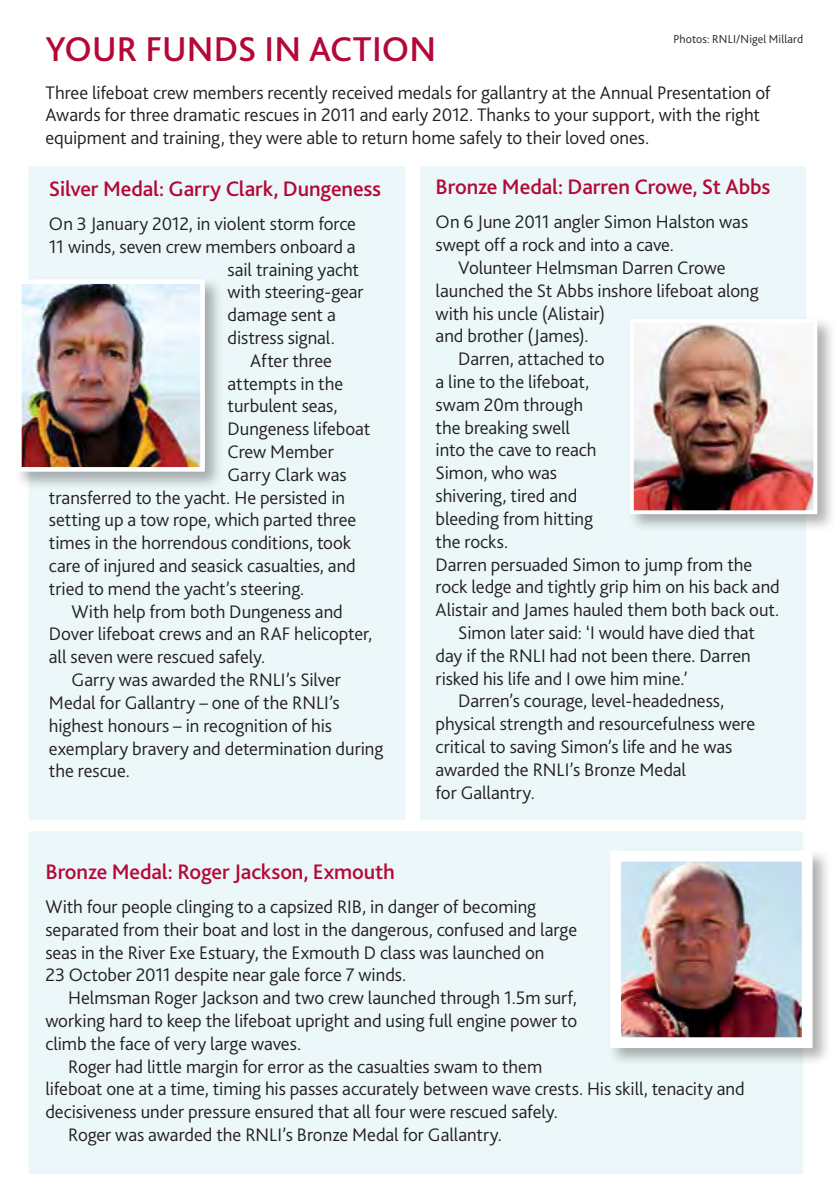
<style>
.page{position:relative;width:840px;height:1191px;background:#fff}
.page>*{position:absolute;margin:0;border:0;box-sizing:border-box;transform-origin:0 0}
.t1{font:500 36px "Bliss 2";letter-spacing:.005em;color:#b30838}
.t2{font:500 22px "Bliss 2";letter-spacing:-.01em;color:#b30838}
.t3{font:300 19px/22.8px "Bliss 2";letter-spacing:-.005em;color:#231f20}
.t4{font:300 12px "Bliss 2";letter-spacing:.01em;color:#231f20}
</style>
<div class="page">
<div style="left:29px;top:166px;width:376px;height:654px;background:#ebf7f8"></div>
<div style="left:29px;top:831px;width:773px;height:343px;background:#ebf7f8"></div>
<div style="left:420px;top:166px;width:385px;height:654px;background:#ebf7f8"></div>
<div style="left:626px;top:316px;width:209px;height:217px;background:#231f20;opacity:.35"></div>
<img style="left:634px;top:324px;width:177px;height:185px">
<div style="left:629px;top:319px;width:187px;height:195px;border:4px solid #fff"></div>
<div style="left:14px;top:276px;width:210px;height:215px;background:#231f20;opacity:.35"></div>
<img style="left:23px;top:285px;width:176px;height:181px">
<div style="left:17px;top:279px;width:188px;height:193px;border:5px solid #fff"></div>
<div style="left:606px;top:847px;width:224px;height:219px;background:#231f20;opacity:.35"></div>
<img style="left:621px;top:862px;width:179px;height:174px">
<div style="left:609px;top:850px;width:203px;height:198px;border:11px solid #fff"></div>
<p class="t4" style="left:673px;top:32px;width:131px">Photos: RNLI/Nigel Millard</p>
<h1 class="t1" style="left:45px;top:27px;width:392px">YOUR FUNDS IN ACTION</h1>
<p class="t3" style="left:45px;top:81px;width:726px">Three lifeboat crew members recently received medals for gallantry at the Annual Presentation of<br>Awards for three dramatic rescues in 2011 and early 2012. Thanks to your support, with the right equipment and training, they were able to return home safely to their loved ones.</p>
<p class="t2" style="left:49px;top:175px;width:333px">Silver Medal: Garry Clark, Dungeness</p>
<p class="t3" style="left:49px;top:212px;width:308px">On 3 January 2012, in violent storm force</p>
<p class="t3" style="left:49px;top:235px;width:308px">11 winds, seven crew members onboard a</p>
<p class="t3" style="left:227px;top:258px;width:133px">sail training yacht</p>
<p class="t3" style="left:227px;top:280px;width:137px">with steering-gear</p>
<p class="t3" style="left:227px;top:303px;width:110px">damage sent a</p>
<p class="t3" style="left:227px;top:326px;width:109px">distress signal.</p>
<p class="t3" style="left:250px;top:349px;width:83px">After three</p>
<p class="t3" style="left:227px;top:372px;width:117px">attempts in the</p>
<p class="t3" style="left:227px;top:394px;width:111px">turbulent seas,</p>
<p class="t3" style="left:227px;top:417px;width:144px">Dungeness lifeboat</p>
<p class="t3" style="left:227px;top:440px;width:108px">Crew Member</p>
<p class="t3" style="left:227px;top:463px;width:120px">Garry Clark was</p>
<p class="t3" style="left:49px;top:486px;width:297px">transferred to the yacht. He persisted in</p>
<p class="t3" style="left:49px;top:508px;width:309px">setting up a tow rope, which parted three</p>
<p class="t3" style="left:49px;top:531px;width:303px">times in the horrendous conditions, took</p>
<p class="t3" style="left:49px;top:554px;width:308px">care of injured and seasick casualties, and</p>
<p class="t3" style="left:49px;top:577px;width:256px">tried to mend the yacht’s steering.</p>
<p class="t3" style="left:72px;top:600px;width:272px">With help from both Dungeness and</p>
<p class="t3" style="left:49px;top:622px;width:324px">Dover lifeboat crews and an RAF helicopter,</p>
<p class="t3" style="left:49px;top:645px;width:218px">all seven were rescued safely.</p>
<p class="t3" style="left:72px;top:668px;width:271px">Garry was awarded the RNLI’s Silver</p>
<p class="t3" style="left:49px;top:691px;width:292px">Medal for Gallantry – one of the RNLI’s</p>
<p class="t3" style="left:49px;top:714px;width:284px">highest honours – in recognition of his</p>
<p class="t3" style="left:49px;top:736px;width:336px">exemplary bravery and determination during</p>
<p class="t3" style="left:49px;top:759px;width:82px">the rescue.</p>
<p class="t2" style="left:435px;top:173px;width:336px">Bronze Medal: Darren Crowe, St Abbs</p>
<p class="t3" style="left:435px;top:211px;width:314px">On 6 June 2011 angler Simon Halston was swept off a rock and into a cave.</p>
<p class="t3" style="left:458px;top:256px;width:269px">Volunteer Helmsman Darren Crowe</p>
<p class="t3" style="left:435px;top:279px;width:324px">launched the St Abbs inshore lifeboat along</p>
<p class="t3" style="left:435px;top:302px;width:171px">with his uncle (Alistair)</p>
<p class="t3" style="left:435px;top:325px;width:154px">and brother (James).</p>
<p class="t3" style="left:458px;top:347px;width:148px">Darren, attached to</p>
<p class="t3" style="left:435px;top:370px;width:155px">a line to the lifeboat,</p>
<p class="t3" style="left:435px;top:393px;width:149px">swam 20m through</p>
<p class="t3" style="left:435px;top:416px;width:136px">the breaking swell</p>
<p class="t3" style="left:435px;top:439px;width:162px">into the cave to reach</p>
<p class="t3" style="left:435px;top:461px;width:123px">Simon, who was</p>
<p class="t3" style="left:435px;top:484px;width:143px">shivering, tired and</p>
<p class="t3" style="left:435px;top:507px;width:159px">bleeding from hitting</p>
<p class="t3" style="left:435px;top:530px;width:74px">the rocks.</p>
<p class="t3" style="left:435px;top:553px;width:318px">Darren persuaded Simon to jump from the</p>
<p class="t3" style="left:435px;top:575px;width:345px">rock ledge and tightly grip him on his back and</p>
<p class="t3" style="left:435px;top:598px;width:345px">Alistair and James hauled them both back out.</p>
<p class="t3" style="left:458px;top:621px;width:298px">Simon later said: ‘I would have died that</p>
<p class="t3" style="left:435px;top:644px;width:316px">day if the RNLI had not been there. Darren</p>
<p class="t3" style="left:435px;top:667px;width:254px">risked his life and I owe him mine.’</p>
<p class="t3" style="left:458px;top:689px;width:267px">Darren’s courage, level-headedness,</p>
<p class="t3" style="left:435px;top:712px;width:321px">physical strength and resourcefulness were</p>
<p class="t3" style="left:435px;top:735px;width:298px">critical to saving Simon’s life and he was</p>
<p class="t3" style="left:435px;top:758px;width:252px">awarded the RNLI’s Bronze Medal</p>
<p class="t3" style="left:435px;top:781px;width:101px">for Gallantry.</p>
<p class="t2" style="left:45px;top:857px;width:351px">Bronze Medal: Roger Jackson, Exmouth</p>
<p class="t3" style="left:45px;top:895px;width:533px">With four people clinging to a capsized RIB, in danger of becoming separated from their boat and lost in the dangerous, confused and large seas in the River Exe Estuary, the Exmouth D class was launched on<br>23 October 2011 despite near gale force 7 winds.</p>
<p class="t3" style="left:68px;top:986px;width:510px">Helmsman Roger Jackson and two crew launched through 1.5m surf,</p>
<p class="t3" style="left:45px;top:1009px;width:533px">working hard to keep the lifeboat upright and using full engine power to</p>
<p class="t3" style="left:45px;top:1032px;width:257px">climb the face of very large waves.</p>
<p class="t3" style="left:68px;top:1054px;width:475px">Roger had little margin for error as the casualties swam to them</p>
<p class="t3" style="left:45px;top:1077px;width:700px">lifeboat one at a time, timing his passes accurately between wave crests. His skill, tenacity and</p>
<p class="t3" style="left:45px;top:1100px;width:513px">decisiveness under pressure ensured that all four were rescued safely.</p>
<p class="t3" style="left:68px;top:1123px;width:435px">Roger was awarded the RNLI’s Bronze Medal for Gallantry.</p>
</div>
